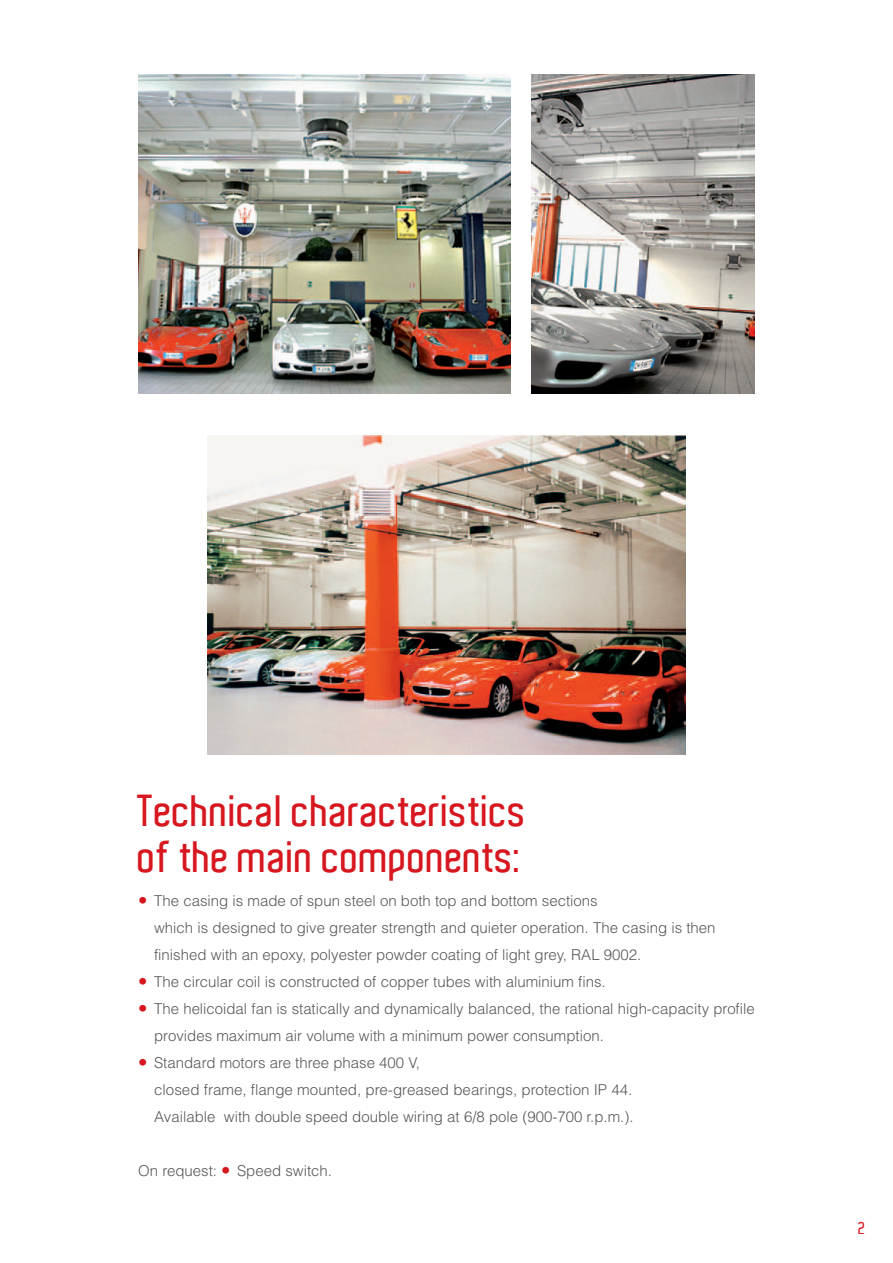
<style>
.page{position:relative;width:893px;height:1263px;background:#fff}
.page>*{position:absolute;margin:0;border:0;box-sizing:border-box;transform-origin:0 0}
.t1{font:600 42.75px/45.8px "Aldo";color:#d7171f}
.t2{font:600 16.5px "Aldo";color:#d92026}
.t3{font:300 15px/27px "Helvetica LT Std";color:#57585a}
.s1{font-size:18.75px;color:#d7171f}
</style>
<div class="page">
<img style="left:531px;top:74px;width:224px;height:319px">
<img style="left:138px;top:74px;width:372px;height:319px">
<img style="left:207px;top:436px;width:479px;height:319px">
<p class="t1" style="left:138px;top:788px;width:390px">Technical characteristics of the main components:</p>
<p class="t3" style="left:154px;top:887px;width:563px;text-indent:-16px"><span class="s1">•</span> The casing is made of spun steel on both top and bottom sections<br>which is designed to give greater strength and quieter operation. The casing is then finished with an epoxy, polyester powder coating of light grey, RAL 9002.</p>
<p class="t3" style="left:138px;top:968px;width:469px"><span class="s1">•</span> The circular coil is constructed of copper tubes with aluminium fins.</p>
<p class="t3" style="left:154px;top:995px;width:602px;text-indent:-16px"><span class="s1">•</span> The helicoidal fan is statically and dynamically balanced, the rational high-capacity profile provides maximum air volume with a minimum power consumption.</p>
<p class="t3" style="left:154px;top:1049px;width:481px;text-indent:-16px"><span class="s1">•</span> Standard motors are three phase 400 V,<br>closed frame, flange mounted, pre-greased bearings, protection IP 44.<br>Available with double speed double wiring at 6/8 pole (900-700 r.p.m.).</p>
<p class="t3" style="left:138px;top:1157px;width:195px">On request: <span class="s1">•</span> Speed switch.</p>
<p class="t2" style="left:859px;top:1219px;width:9px">2</p>
</div>
